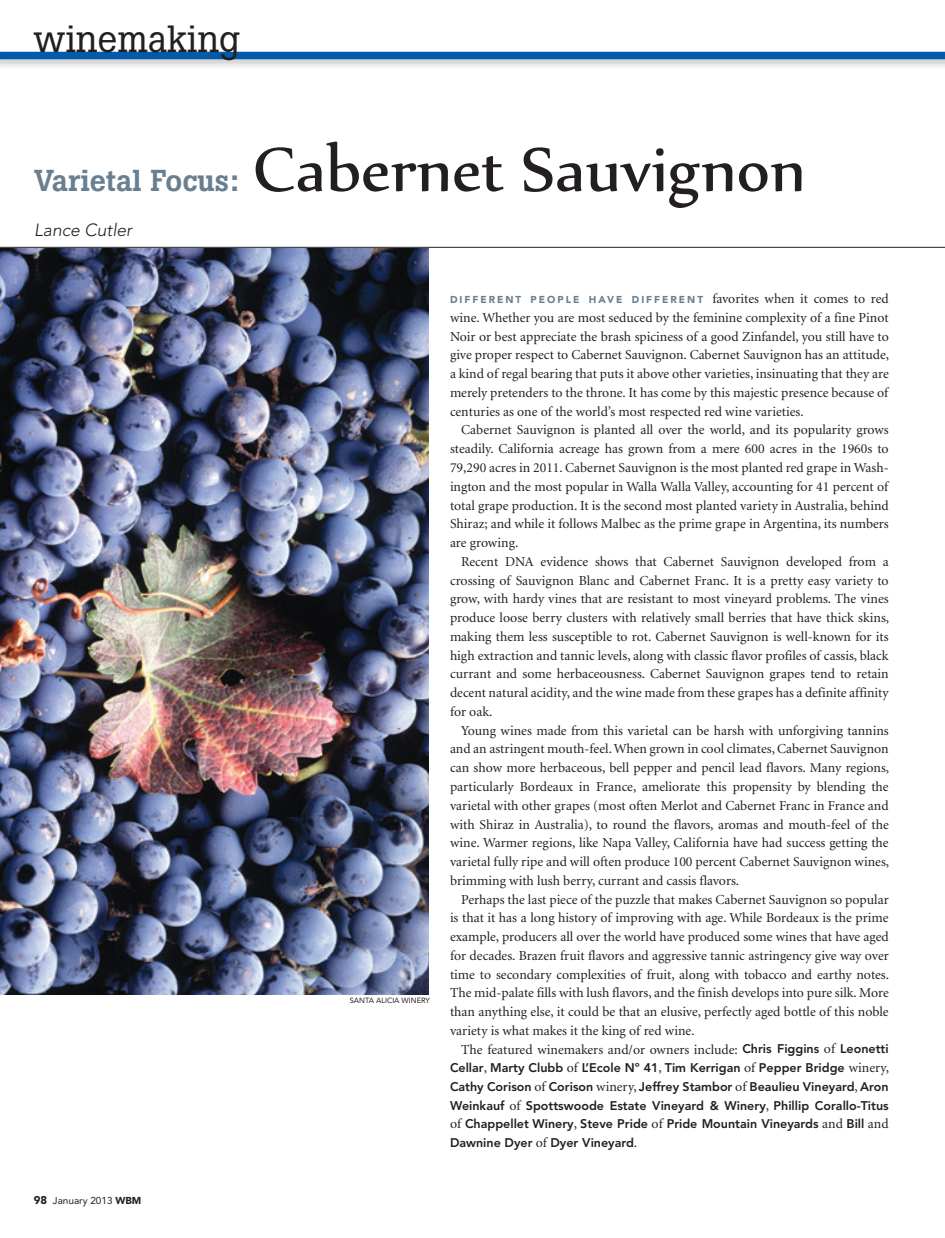
<style>
.page{position:relative;width:945px;height:1238px;background:#fff}
.page>*{position:absolute;margin:0;border:0;box-sizing:border-box;transform-origin:0 0}
.t1{font:75px "Nyala";color:#231f20}
.t2{font:37.5px "Boton";color:#231f20}
.t3{font:500 30px "Boton";color:#697f90}
.t4{font:italic 300 17.5px "Avenir";color:#231f20}
.t5{font:13.75px/18.8px "Minion";color:#231f20;text-align:justify}
.t6{font:800 12.5px/18.8px "Avenir";color:#231f20;text-align:justify}
.t7{font:10px "Avenir";color:#231f20}
.t8{font:900 10px "Avenir";letter-spacing:.2em;color:#697f90}
.t9{font:7.5px "Avenir";color:#231f20}
.s1{font-weight:900;font-size:11.25px}
.s2{font-weight:900}
.s3{font-family:"Avenir";font-weight:900;font-size:10px;color:#697f90}
.s4{font-family:"Avenir";font-weight:800;font-size:12.5px}
.s5{font-family:"Minion";font-weight:400;font-size:13.75px}
</style>
<div class="page">
<div style="left:0;top:50px;width:945px;height:21px;background:#231f20;opacity:.25"></div>
<div style="left:0;top:52px;width:945px;height:7px;background:#015aaa"></div>
<img style="left:0;top:248px;width:429px;height:747px">
<hr style="left:0;top:247px;width:945px;height:1px;background:#231f20">
<h2 class="t2" style="left:34px;top:16px;width:207px">winemaking</h2>
<h3 class="t3" style="left:34px;top:163px;width:207px">Varietal Focus:</h3>
<p class="t4" style="left:34px;top:219px;width:99px">Lance Cutler</p>
<h1 class="t1" style="left:253px;top:124px;width:555px">Cabernet Sauvignon</h1>
<p class="t7" style="left:34px;top:1194px;width:109px"><span class="s1">98</span> January 2013 <span class="s2">WBM</span></p>
<p class="t9" style="left:350px;top:996px;width:82px">SANTA ALICIA WINERY</p>
<p class="t5" style="left:450px;top:290px;width:441px;text-indent:139px"><span class="s3">H AV E D I F F E R E N T</span> favorites when it comes to red wine. Whether you are most seduced by the feminine complexity of a fine Pinot Noir or best appreciate the brash spiciness of a good Zinfandel, you still have to give proper respect to Cabernet Sauvignon. Cabernet Sauvignon has an attitude, a kind of regal bearing that puts it above other varieties, insinuating that they are merely pretenders to the throne. It has come by this majestic presence because of centuries as one of the world’s most respected red wine varieties.</p>
<p class="t5" style="left:450px;top:421px;width:440px;text-indent:11px">Cabernet Sauvignon is planted all over the world, and its popularity grows steadily. California acreage has grown from a mere 600 acres in the 1960s to 79,290 acres in 2011. Cabernet Sauvignon is the most planted red grape in Wash&shy;ington and the most popular in Walla Walla Valley, accounting for 41 percent of total grape production. It is the second most planted variety in Australia, behind Shiraz; and while it follows Malbec as the prime grape in Argentina, its numbers are growing.</p>
<p class="t5" style="left:450px;top:552px;width:441px;text-indent:11px">Recent DNA evidence shows that Cabernet Sauvignon developed from a crossing of Sauvignon Blanc and Cabernet Franc. It is a pretty easy variety to grow, with hardy vines that are resistant to most vineyard problems. The vines produce loose berry clusters with relatively small berries that have thick skins, making them less susceptible to rot. Cabernet Sauvignon is well-known for its high extraction and tannic levels, along with classic flavor profiles of cassis, black currant and some herbaceousness. Cabernet Sauvignon grapes tend to retain decent natural acidity, and the wine made from these grapes has a definite affinity for oak.</p>
<p class="t5" style="left:450px;top:721px;width:441px;text-indent:11px">Young wines made from this varietal can be harsh with unforgiving tannins and an astringent mouth-feel. When grown in cool climates, Cabernet Sauvignon can show more herbaceous, bell pepper and pencil lead flavors. Many regions, particularly Bordeaux in France, ameliorate this propensity by blending the varietal with other grapes (most often Merlot and Cabernet Franc in France and with Shiraz in Australia), to round the flavors, aromas and mouth-feel of the wine. Warmer regions, like Napa Valley, California have had success getting the varietal fully ripe and will often produce 100 percent Cabernet Sauvignon wines, brimming with lush berry, currant and cassis flavors.</p>
<p class="t5" style="left:450px;top:890px;width:441px;text-indent:11px">Perhaps the last piece of the puzzle that makes Cabernet Sauvignon so popular is that it has a long history of improving with age. While Bordeaux is the prime example, producers all over the world have produced some wines that have aged for decades. Brazen fruit flavors and aggressive tannic astringency give way over time to secondary complexities of fruit, along with tobacco and earthy notes.<br>The mid-palate fills with lush flavors, and the finish develops into pure silk. More than anything else, it could be that an elusive, perfectly aged bottle of this noble variety is what makes it the king of red wine.</p>
<p class="t5" style="left:461px;top:1040px;width:429px">The featured winemakers and/or owners include: <span class="s4">Chris Figgins</span> of <span class="s4">Leonetti</span></p>
<p class="t6" style="left:450px;top:1058px;width:441px">Cellar<span class="s5">,</span> Marty Clubb <span class="s5">of</span> L’Ecole Nº 41<span class="s5">,</span> Tim Kerrigan <span class="s5">of</span> Pepper Bridge <span class="s5">winery, </span>Cathy Corison <span class="s5">of</span> Corison <span class="s5">winery,</span> Jeffrey Stambor <span class="s5">of</span> Beaulieu Vineyard<span class="s5">,</span> Aron Weinkauf <span class="s5">of</span> Spottswoode Estate Vineyard &amp; Winery<span class="s5">,</span> Phillip Corallo-Titus <span class="s5">of</span> Chappellet Winery<span class="s5">,</span> Steve Pride <span class="s5">of</span> Pride Mountain Vineyards <span class="s5">and</span> Bill <span class="s5">and </span>Dawnine Dyer <span class="s5">of</span> Dyer Vineyard<span class="s5">.</span></p>
<p class="t8" style="left:450px;top:294px;width:116px">DIFFE RE NT PE OPLE</p>
</div>
